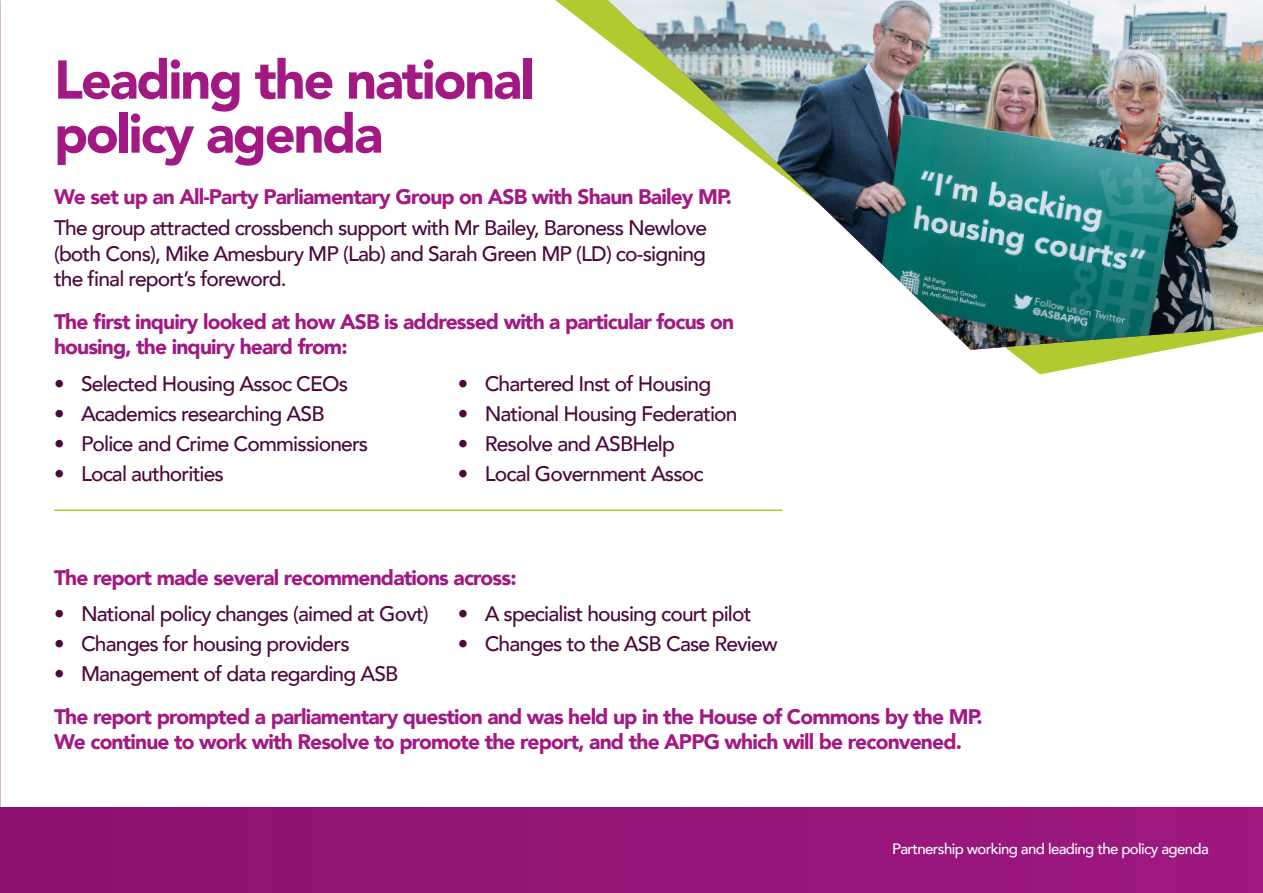
<style>
.page{position:relative;width:1263px;height:893px;background:#fff}
.page>*{position:absolute;margin:0;border:0;box-sizing:border-box;transform-origin:0 0}
.t1{font:900 54px/54px "Avenir";letter-spacing:-.04em;color:#a31984}
.t2{font:500 21px/25.2px "Avenir";letter-spacing:-.04em;color:#4c083c;text-align:justify}
.t3{font:900 21px/25.2px "Avenir";letter-spacing:-.04em;color:#a31984}
.t4{font:500 15px "Avenir";letter-spacing:-.04em;color:#fff}
</style>
<div class="page">
<svg style="left:0;top:0;width:1px;height:807px"></svg>
<div style="left:0;top:807px;width:1263px;height:86px;background:#951478"></div>
<hr style="left:54px;top:509px;width:728px;height:2px;background:#afcb30">
<svg style="left:555px;top:0;width:612px;height:374px"></svg>
<img style="left:608px;top:0;width:655px;height:350px">
<p class="t1" style="left:54px;top:51px;width:481px">Leading the national policy agenda</p>
<p class="t3" style="left:54px;top:183px;width:680px">We set up an All-Party Parliamentary Group on ASB with Shaun Bailey MP.</p>
<p class="t2" style="left:54px;top:214px;width:655px">The group attracted crossbench support with Mr Bailey, Baroness Newlove (both Cons), Mike Amesbury MP (Lab) and Sarah Green MP (LD) co-signing the final report’s foreword.</p>
<p class="t3" style="left:54px;top:308px;width:682px">The first inquiry looked at how ASB is addressed with a particular focus on housing, the inquiry heard from:</p>
<p class="t2" style="left:54px;top:370px;width:296px">• Selected Housing Assoc CEOs</p>
<p class="t2" style="left:54px;top:400px;width:272px">• Academics researching ASB</p>
<p class="t2" style="left:54px;top:430px;width:316px">• Police and Crime Commissioners</p>
<p class="t2" style="left:54px;top:460px;width:171px">• Local authorities</p>
<p class="t2" style="left:458px;top:370px;width:255px">• Chartered Inst of Housing</p>
<p class="t2" style="left:458px;top:400px;width:281px">• National Housing Federation</p>
<p class="t2" style="left:458px;top:430px;width:219px">• Resolve and ASBHelp</p>
<p class="t2" style="left:458px;top:460px;width:247px">• Local Government Assoc</p>
<p class="t3" style="left:54px;top:565px;width:464px">The report made several recommendations across:</p>
<p class="t2" style="left:54px;top:599px;width:376px">• National policy changes (aimed at Govt)</p>
<p class="t2" style="left:54px;top:629px;width:297px">• Changes for housing providers</p>
<p class="t2" style="left:54px;top:659px;width:346px">• Management of data regarding ASB</p>
<p class="t2" style="left:458px;top:599px;width:295px">• A specialist housing court pilot</p>
<p class="t2" style="left:458px;top:629px;width:322px">• Changes to the ASB Case Review</p>
<p class="t3" style="left:54px;top:703px;width:930px">The report prompted a parliamentary question and was held up in the House of Commons by the MP.<br>We continue to work with Resolve to promote the report, and the APPG which will be reconvened.</p>
<p class="t4" style="left:892px;top:836px;width:318px">Partnership working and leading the policy agenda</p>
</div>
